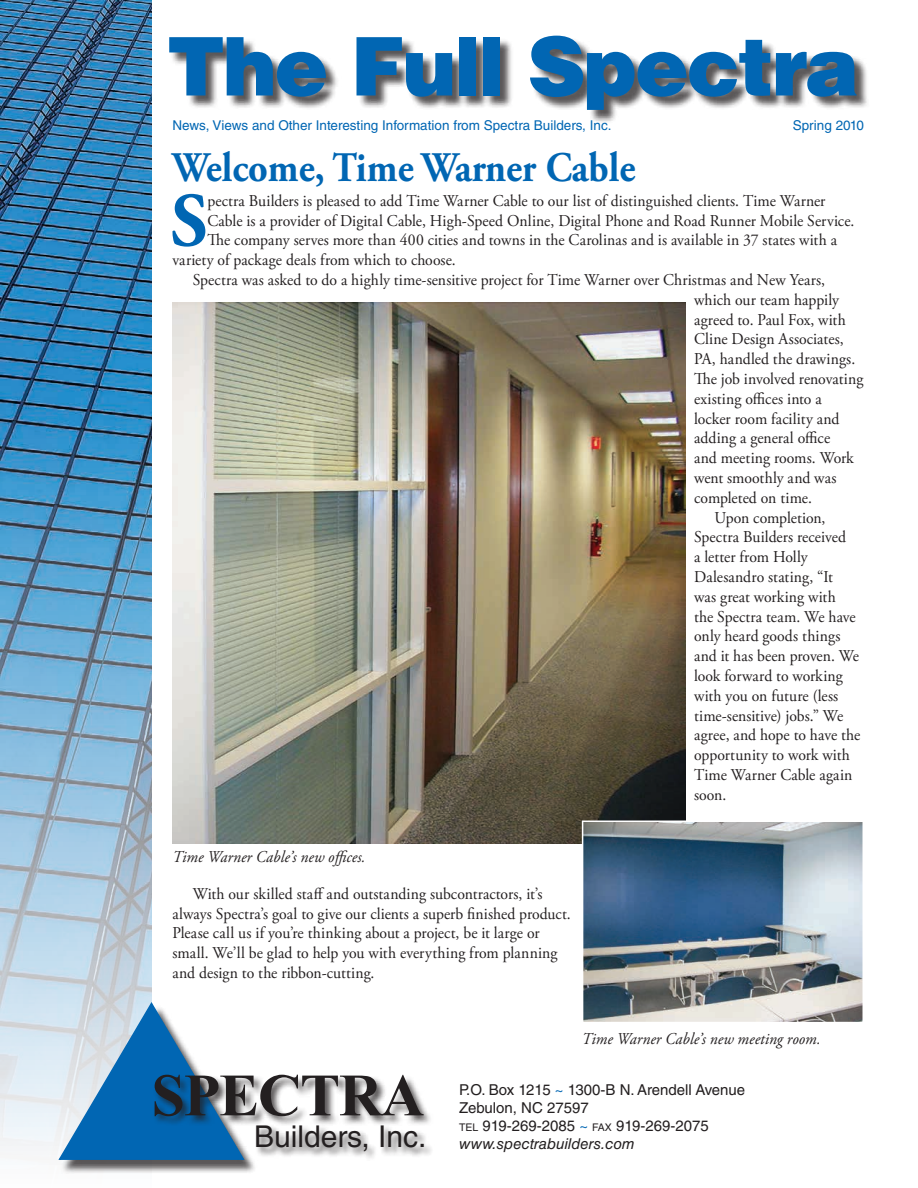
<style>
.page{position:relative;width:918px;height:1188px;background:#fff}
.page>*{position:absolute;margin:0;border:0;box-sizing:border-box;transform-origin:0 0}
.t1{font:900 81px "Helvetica LT Std";letter-spacing:-.03em;color:#0166b3}
.t2{font:700 76.2px "Adobe Garamond Pro";color:#0166b3;scale:.95 1}
.t3{font:700 60px "Times New Roman";letter-spacing:-.02em;color:#231f20}
.t4{font:700 42px "Adobe Garamond Pro";color:#0166b3;scale:.91 1}
.t5{font:30px "Helvetica LT Std";color:#231f20}
.t6{font:16.5px/19.8px "Adobe Garamond Pro";letter-spacing:.005em;color:#231f20;scale:.95 1}
.t7{font:italic 16.5px "Adobe Garamond Pro";letter-spacing:.005em;color:#231f20;scale:.95 1}
.t8{font:15px/18px "Helvetica LT Std";color:#231f20}
.t9{font:13.5px "Helvetica LT Std";color:#0166b3}
.s1{color:#0166b3}
.s2{font-size:10.5px}
.s3{font-style:italic}
</style>
<div class="page">
<img style="left:173px;top:302px;width:512px;height:541px">
<img style="left:0;top:0;width:152px;height:1151px">
<div style="left:61px;top:1004px;width:196px;height:170px;background:#231f20;opacity:.75"></div>
<svg style="left:57px;top:1001px;width:189px;height:160px"></svg>
<div style="left:170px;top:37px;width:700px;height:86px;background:#231f20;opacity:.75"></div>
<div style="left:153px;top:1074px;width:281px;height:52px;background:#231f20;opacity:.75"></div>
<div style="left:255px;top:1124px;width:180px;height:38px;background:#231f20;opacity:.75"></div>
<img style="left:585px;top:823px;width:276px;height:197px">
<div style="left:582px;top:820px;width:282px;height:203px;border:2px solid #fff"></div>
<h1 class="t1" style="left:167px;top:13px;width:694px">The Full Spectra</h1>
<p class="t9" style="left:172px;top:117px;width:441px">News, Views and Other Interesting Information from Spectra Builders, Inc.</p>
<p class="t9" style="left:793px;top:117px;width:73px">Spring 2010</p>
<h3 class="t4" style="left:172px;top:144px;width:510px">Welcome, Time Warner Cable</h3>
<h2 class="t2" style="left:171px;top:177px;width:40px">S</h2>
<p class="t6" style="left:207px;top:191px;width:652px">pectra Builders is pleased to add Time Warner Cable to our list of distinguished clients. Time Warner</p>
<p class="t6" style="left:207px;top:211px;width:683px">Cable is a provider of Digital Cable, High-Speed Online, Digital Phone and Road Runner Mobile Service.</p>
<p class="t6" style="left:207px;top:231px;width:664px">The company serves more than 400 cities and towns in the Carolinas and is available in 37 states with a</p>
<p class="t6" style="left:173px;top:251px;width:300px">variety of package deals from which to choose.</p>
<p class="t6" style="left:193px;top:270px;width:667px">Spectra was asked to do a highly time-sensitive project for Time Warner over Christmas and New Years,</p>
<p class="t6" style="left:694px;top:290px;width:154px">which our team happily</p>
<p class="t6" style="left:694px;top:310px;width:161px">agreed to. Paul Fox, with</p>
<p class="t6" style="left:694px;top:330px;width:159px">Cline Design Associates,</p>
<p class="t6" style="left:694px;top:350px;width:171px">PA, handled the drawings.</p>
<p class="t6" style="left:694px;top:369px;width:180px">The job involved renovating</p>
<p class="t6" style="left:694px;top:389px;width:136px">existing offices into a</p>
<p class="t6" style="left:694px;top:409px;width:155px">locker room facility and</p>
<p class="t6" style="left:694px;top:429px;width:145px">adding a general office</p>
<p class="t6" style="left:694px;top:449px;width:170px">and meeting rooms. Work</p>
<p class="t6" style="left:694px;top:468px;width:151px">went smoothly and was</p>
<p class="t6" style="left:694px;top:488px;width:126px">completed on time.</p>
<p class="t6" style="left:714px;top:508px;width:118px">Upon completion,</p>
<p class="t6" style="left:694px;top:528px;width:161px">Spectra Builders received</p>
<p class="t6" style="left:694px;top:548px;width:121px">a letter from Holly</p>
<p class="t6" style="left:694px;top:567px;width:148px">Dalesandro stating, “It</p>
<p class="t6" style="left:694px;top:587px;width:151px">was great working with</p>
<p class="t6" style="left:694px;top:607px;width:172px">the Spectra team. We have</p>
<p class="t6" style="left:694px;top:627px;width:155px">only heard goods things</p>
<p class="t6" style="left:694px;top:647px;width:175px">and it has been proven. We</p>
<p class="t6" style="left:694px;top:666px;width:158px">look forward to working</p>
<p class="t6" style="left:694px;top:686px;width:153px">with you on future (less</p>
<p class="t6" style="left:694px;top:706px;width:158px">time-sensitive) jobs.” We</p>
<p class="t6" style="left:694px;top:726px;width:177px">agree, and hope to have the</p>
<p class="t6" style="left:694px;top:746px;width:166px">opportunity to work with</p>
<p class="t6" style="left:694px;top:765px;width:168px">Time Warner Cable again</p>
<p class="t6" style="left:694px;top:785px;width:35px">soon.</p>
<p class="t7" style="left:172px;top:847px;width:205px">Time Warner Cable’s new offices.</p>
<p class="t6" style="left:173px;top:884px;width:421px;text-indent:20px">With our skilled staff and outstanding subcontractors, it’s always Spectra’s goal to give our clients a superb finished product.<br>Please call us if you’re thinking about a project, be it large or small. We’ll be glad to help you with everything from planning and design to the ribbon-cutting.</p>
<p class="t7" style="left:582px;top:1029px;width:253px">Time Warner Cable’s new meeting room.</p>
<h3 class="t3" style="left:152px;top:1054px;width:274px">SPECTRA</h3>
<h3 class="t5" style="left:254px;top:1119px;width:174px">Builders, Inc.</h3>
<p class="t8" style="left:459px;top:1080px;width:288px">P.O. Box 1215 <span class="s1">~</span> 1300-B N. Arendell Avenue<br>Zebulon, NC 27597<br><span class="s2">TEL</span> 919-269-2085 <span class="s1">~</span> <span class="s2">FAX</span> 919-269-2075 <span class="s3">www.spectrabuilders.com</span></p>
</div>
